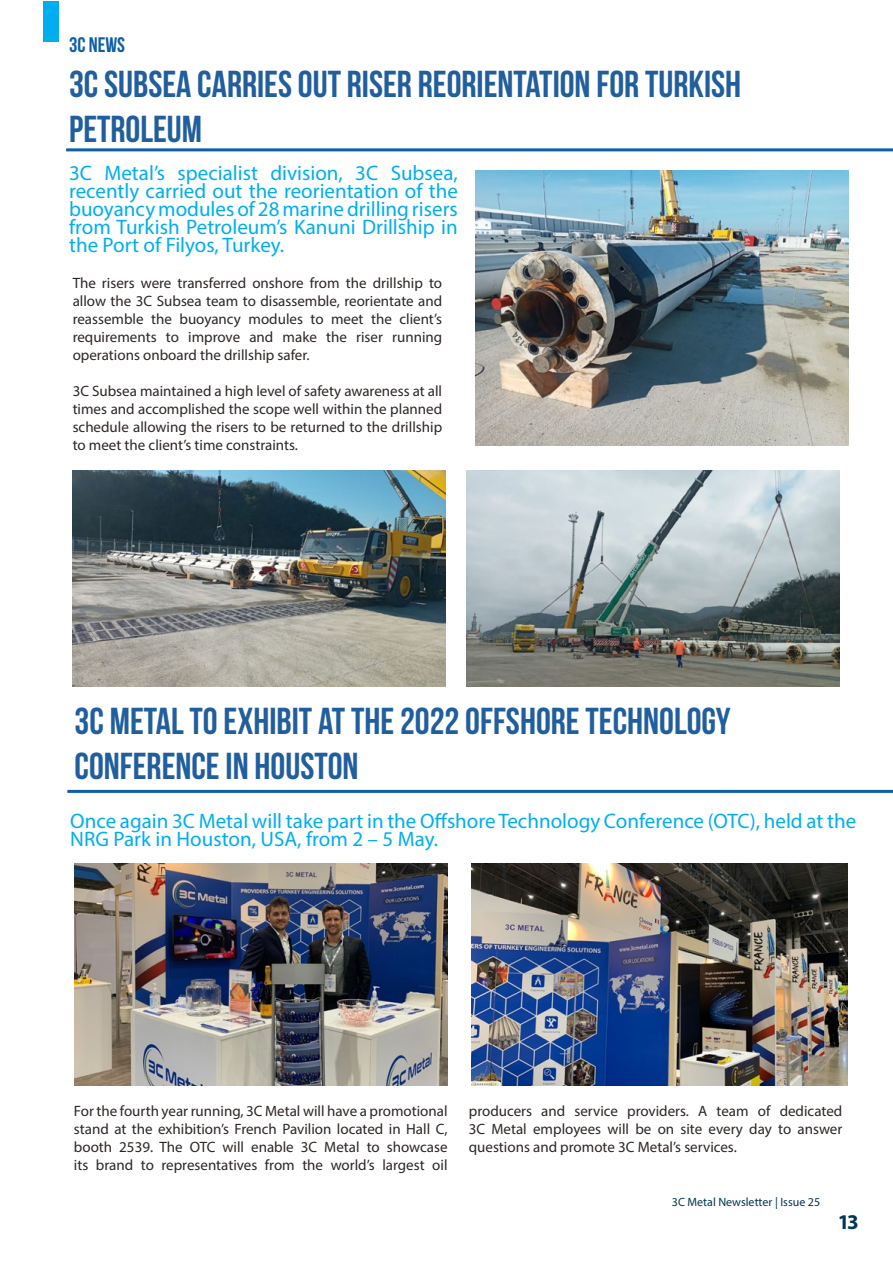
<style>
.page{position:relative;width:893px;height:1263px;background:#fff}
.page>*{position:absolute;margin:0;border:0;box-sizing:border-box;transform-origin:0 0}
.t1{font:700 37.5px/45px "Bebas Neue";color:#215e9e}
.t2{font:21px/18px "Myriad Pro";color:#00aeef;text-align:justify}
.t3{font:700 21px "Bebas Neue";color:#0e5ea9}
.t4{font:700 21px "Myriad Pro";color:#003754}
.t5{font:15px/18px "Myriad Pro";color:#2d2724;text-align:justify}
.t6{font:12px "Myriad Pro";color:#003754}
</style>
<div class="page">
<hr style="left:66px;top:148px;width:827px;height:3px;background:#0e5ea9">
<div style="left:43px;top:1px;width:16px;height:40px;background:#00aeef"></div>
<img style="left:475px;top:170px;width:373px;height:275px">
<img style="left:466px;top:470px;width:373px;height:217px">
<img style="left:73px;top:470px;width:373px;height:217px">
<hr style="left:67px;top:790px;width:826px;height:3px;background:#0e5ea9">
<img style="left:74px;top:863px;width:373px;height:222px">
<img style="left:472px;top:863px;width:376px;height:222px">
<h2 class="t3" style="left:69px;top:33px;width:58px">3C NEWS</h2>
<h1 class="t1" style="left:69px;top:61px;width:674px">3C SUBSEA CARRIES OUT RISER REORIENTATION FOR TURKISH<br>PETROLEUM</h1>
<h2 class="t2" style="left:69px;top:164px;width:390px">3C Metal’s specialist division, 3C Subsea, recently carried out the reorientation of the buoyancy modules of 28 marine drilling risers from Turkish Petroleum’s Kanuni Drillship in the Port of Filyos, Turkey.</h2>
<p class="t5" style="left:73px;top:274px;width:371px">The risers were transferred onshore from the drillship to allow the 3C Subsea team to disassemble, reorientate and reassemble the buoyancy modules to meet the client’s requirements to improve and make the riser running operations onboard the drillship safer.</p>
<p class="t5" style="left:73px;top:382px;width:371px">3C Subsea maintained a high level of safety awareness at all times and accomplished the scope well within the planned schedule allowing the risers to be returned to the drillship to meet the client’s time constraints.</p>
<h1 class="t1" style="left:75px;top:698px;width:657px">3C METAL TO EXHIBIT AT THE 2022 OFFSHORE TECHNOLOGY<br>CONFERENCE IN HOUSTON</h1>
<h2 class="t2" style="left:70px;top:812px;width:787px">Once again 3C Metal will take part in the Offshore Technology Conference (OTC), held at the<br>NRG Park in Houston, USA, from 2 – 5 May.</h2>
<p class="t5" style="left:74px;top:1102px;width:375px">For the fourth year running, 3C Metal will have a promotional stand at the exhibition’s French Pavilion located in Hall C, booth 2539. The OTC will enable 3C Metal to showcase its brand to representatives from the world’s largest oil</p>
<p class="t5" style="left:469px;top:1102px;width:375px">producers and service providers. A team of dedicated 3C Metal employees will be on site every day to answer questions and promote 3C Metal’s services.</p>
<p class="t6" style="left:672px;top:1195px;width:150px">3C Metal Newsletter | Issue 25</p>
<h2 class="t4" style="left:838px;top:1208px;width:22px">13</h2>
</div>
